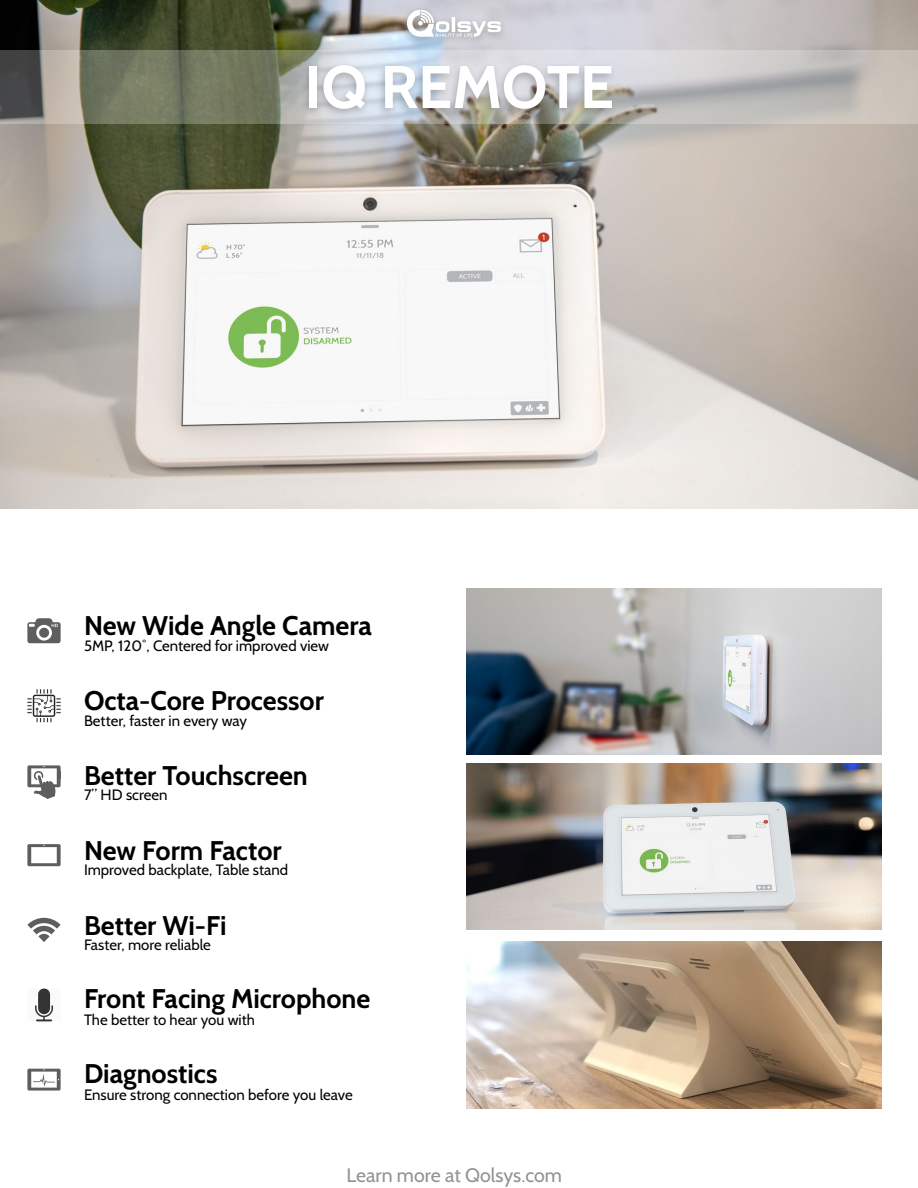
<style>
.page{position:relative;width:918px;height:1188px;background:#fff}
.page>*{position:absolute;margin:0;border:0;box-sizing:border-box;transform-origin:0 0}
.t1{font:700 60px "Cabin";color:#fff}
.t2{font:700 27px "Cabin";color:#000}
.t3{font:19.5px "Cabin";color:#929292}
.t4{font:15px "Cabin";color:#000}
</style>
<div class="page">
<img style="left:466px;top:942px;width:415px;height:166px">
<img style="left:466px;top:589px;width:415px;height:166px">
<img style="left:0;top:0;width:918px;height:508px">
<div style="left:0;top:50px;width:918px;height:73px;background:#fff;opacity:.25"></div>
<img style="left:77px;top:32px;width:763px;height:114px">
<img style="left:399px;top:5px;width:110px;height:42px">
<svg style="left:407px;top:10px;width:99px;height:27px"></svg>
<img style="left:466px;top:764px;width:415px;height:166px">
<svg style="left:27px;top:1069px;width:34px;height:22px"></svg>
<svg style="left:27px;top:618px;width:34px;height:25px"></svg>
<svg style="left:27px;top:918px;width:34px;height:24px"></svg>
<svg style="left:27px;top:844px;width:34px;height:22px"></svg>
<div style="left:37px;top:848px;width:14px;height:14px;background:#fff"></div>
<hr style="left:57px;top:848px;width:3px;height:14px;background:#5e5e5e">
<svg style="left:27px;top:765px;width:34px;height:34px"></svg>
<img style="left:27px;top:689px;width:34px;height:33px">
<img style="left:35px;top:988px;width:19px;height:33px">
<h1 class="t1" style="left:304px;top:51px;width:311px">IQ REMOTE</h1>
<h2 class="t2" style="left:84px;top:609px;width:289px">New Wide Angle Camera</h2>
<p class="t4" style="left:84px;top:637px;width:247px">5MP, 120˚, Centered for improved view</p>
<h2 class="t2" style="left:84px;top:684px;width:242px">Octa-Core Processor</h2>
<p class="t4" style="left:84px;top:712px;width:165px">Better, faster in every way</p>
<h2 class="t2" style="left:84px;top:759px;width:225px">Better Touchscreen</h2>
<p class="t4" style="left:84px;top:785px;width:85px">7” HD screen</p>
<h2 class="t2" style="left:84px;top:834px;width:199px">New Form Factor</h2>
<p class="t4" style="left:84px;top:860px;width:206px">Improved backplate, Table stand</p>
<h2 class="t2" style="left:84px;top:909px;width:144px">Better Wi-Fi</h2>
<p class="t4" style="left:84px;top:935px;width:128px">Faster, more reliable</p>
<h2 class="t2" style="left:84px;top:982px;width:288px">Front Facing Microphone</h2>
<p class="t4" style="left:84px;top:1010px;width:172px">The better to hear you with</p>
<h2 class="t2" style="left:84px;top:1057px;width:135px">Diagnostics</h2>
<p class="t4" style="left:84px;top:1085px;width:270px">Ensure strong connection before you leave</p>
<h3 class="t3" style="left:346px;top:1163px;width:217px">Learn more at Qolsys.com</h3>
</div>
